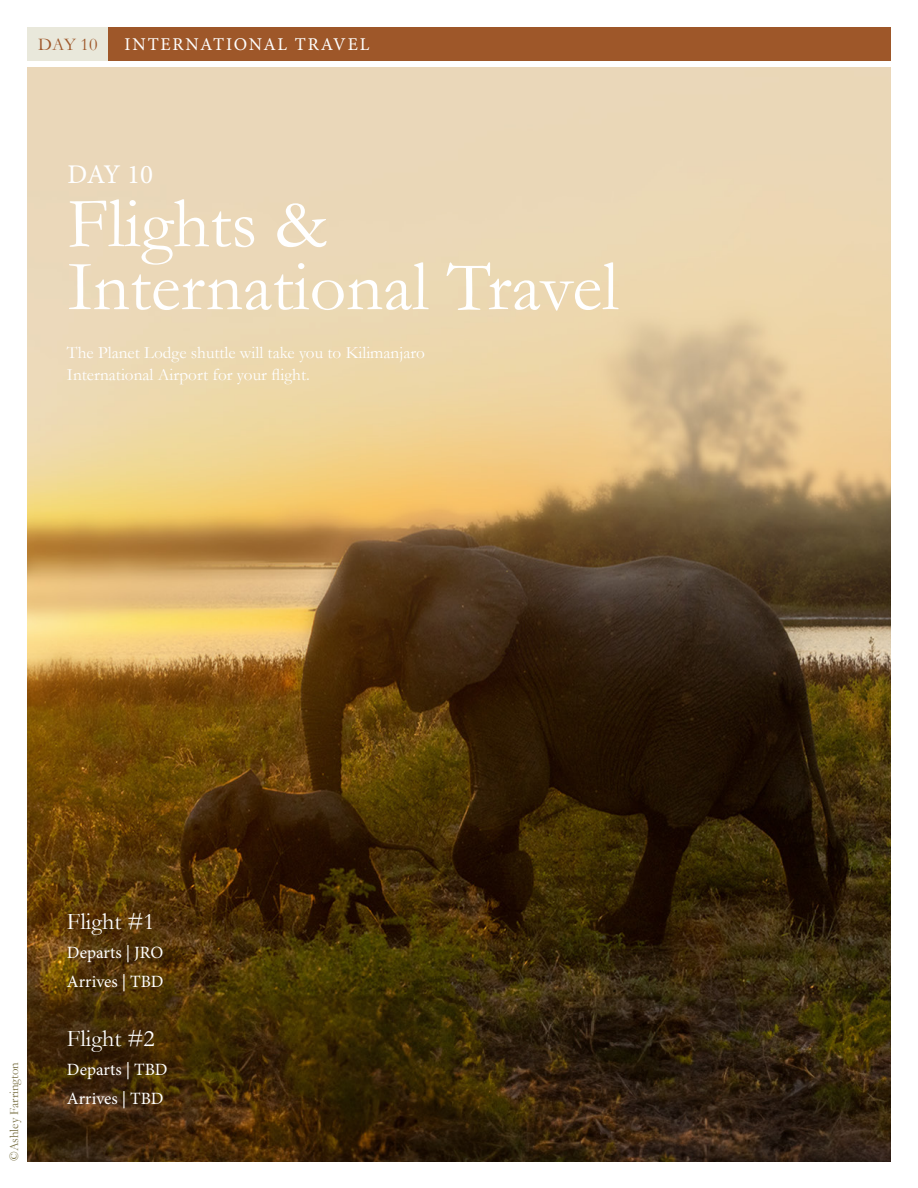
<style>
.page{position:relative;width:918px;height:1188px;background:#fff}
.page>*{position:absolute;margin:0;border:0;box-sizing:border-box;transform-origin:0 0}
.t1{font:72px "Garamond";color:#fff}
.t2{font:27px "Minion Pro";color:#fff}
.Flight{font:24px "Garamond";color:#fff}
.t3{font:18px "Minion Pro";letter-spacing:.1em;color:#fff}
.t4{font:18px "Garamond";color:#9e5729}
.body{font:17.25px/22.5px "Garamond";color:#fff}
.Flight-2{font:17.25px "Minion Pro";color:#fff}
.Flight_info{font:12.75px "Garamond";color:#7a7145}
</style>
<div class="page">
<img style="left:27px;top:68px;width:864px;height:1093px">
<div style="left:27px;top:27px;width:864px;height:34px;background:#9e5729"></div>
<div style="left:27px;top:27px;width:81px;height:34px;background:#e9e8db"></div>
<p class="t4" style="left:38px;top:33px;width:61px">DAY 10</p>
<p class="t3" style="left:125px;top:32px;width:246px">INTERNATIONAL TRAVEL</p>
<p class="t2" style="left:68px;top:156px;width:87px">DAY 10</p>
<p class="t1" style="left:68px;top:175px;width:262px">Flights &amp;</p>
<p class="t1" style="left:68px;top:238px;width:553px">International Travel</p>
<p class="body" style="left:67px;top:341px;width:359px">The Planet Lodge shuttle will take you to Kilimanjaro<br>International Airport for your flight.</p>
<p class="Flight_info" style="left:5px;top:1161px;width:100px;rotate:-90deg">©Ashley Farrington</p>
<p class="Flight" style="left:67px;top:905px;width:89px">Flight #1</p>
<p class="Flight-2" style="left:67px;top:941px;width:98px">Departs | JRO</p>
<p class="Flight-2" style="left:67px;top:970px;width:98px">Arrives | TBD</p>
<p class="Flight" style="left:67px;top:1022px;width:89px">Flight #2</p>
<p class="Flight-2" style="left:67px;top:1058px;width:102px">Departs | TBD</p>
<p class="Flight-2" style="left:67px;top:1087px;width:98px">Arrives | TBD</p>
</div>
